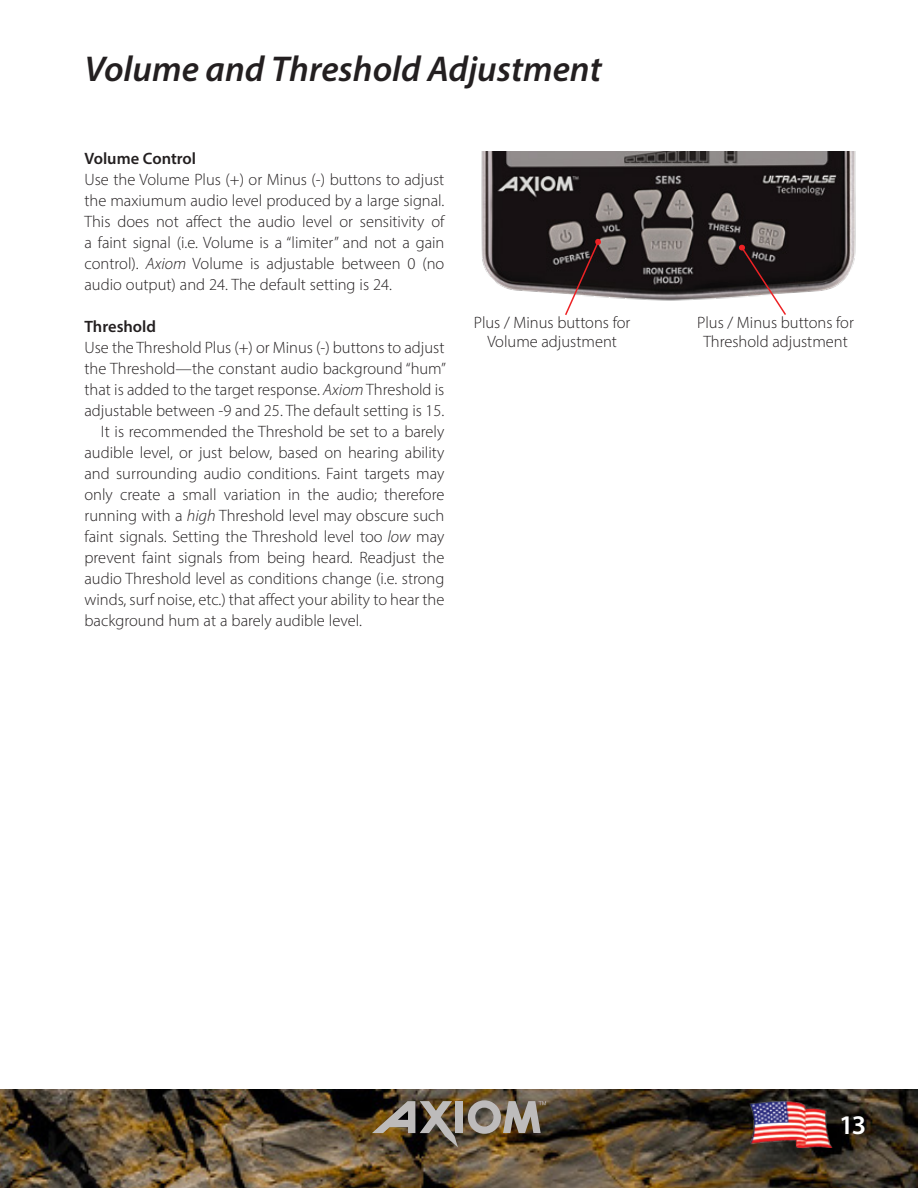
<style>
.page{position:relative;width:918px;height:1188px;background:#fff}
.page>*{position:absolute;margin:0;border:0;box-sizing:border-box;transform-origin:0 0}
.t1{font:italic 600 36px "Myriad Pro";color:#231f20}
.t2{font:600 27px "Myriad Pro";color:#fff}
.t3{font:300 16.5px/21px "Myriad Pro";color:#231f20;text-align:justify}
.t4{font:600 16.5px "Myriad Pro";color:#231f20}
.s1{font-style:italic}
</style>
<div class="page">
<img style="left:0;top:1090px;width:918px;height:98px">
<img style="left:745px;top:1100px;width:89px;height:48px">
<div style="left:456px;top:1101px;width:7px;height:32px;background:#bdbbbb"></div>
<svg style="left:372px;top:1101px;width:86px;height:46px;background:#6d6251"></svg>
<svg style="left:468px;top:1100px;width:78px;height:34px;background:#8e857a"></svg>
<img style="left:481px;top:152px;width:375px;height:149px">
<svg style="left:564px;top:238px;width:38px;height:77px"></svg>
<svg style="left:738px;top:244px;width:50px;height:71px"></svg>
<p class="t1" style="left:84px;top:46px;width:519px">Volume and Threshold Adjustment</p>
<p class="t4" style="left:84px;top:148px;width:113px">Volume Control</p>
<p class="t3" style="left:84px;top:169px;width:361px">Use the Volume Plus (+) or Minus (-) buttons to adjust the maxiumum audio level produced by a large signal.<br>This does not affect the audio level or sensitivity of a faint signal (i.e. Volume is a “limiter” and not a gain control). <span class="s1">Axiom</span> Volume is adjustable between 0 (no audio output) and 24. The default setting is 24.</p>
<p class="t4" style="left:84px;top:316px;width:73px">Threshold</p>
<p class="t3" style="left:84px;top:337px;width:363px">Use the Threshold Plus (+) or Minus (-) buttons to adjust the Threshold—the constant audio background “hum” that is added to the target response. <span class="s1">Axiom</span> Threshold is adjustable between -9 and 25. The default setting is 15.</p>
<p class="t3" style="left:84px;top:421px;width:361px;text-indent:16px">It is recommended the Threshold be set to a barely audible level, or just below, based on hearing ability and surrounding audio conditions. Faint targets may only create a small variation in the audio; therefore running with a <span class="s1">high</span> Threshold level may obscure such faint signals. Setting the Threshold level too <span class="s1">low</span> may prevent faint signals from being heard. Readjust the audio Threshold level as conditions change (i.e. strong winds, surf noise, etc.) that affect your ability to hear the background hum at a barely audible level.</p>
<p class="t3" style="left:474px;top:312px;width:158px;line-height:19.8px;text-align:center">Plus / Minus buttons for<br>Volume adjustment</p>
<p class="t3" style="left:697px;top:312px;width:158px;line-height:19.8px;text-align:center">Plus / Minus buttons for<br>Threshold adjustment</p>
<h2 class="t2" style="left:839px;top:1108px;width:29px">13</h2>
</div>
